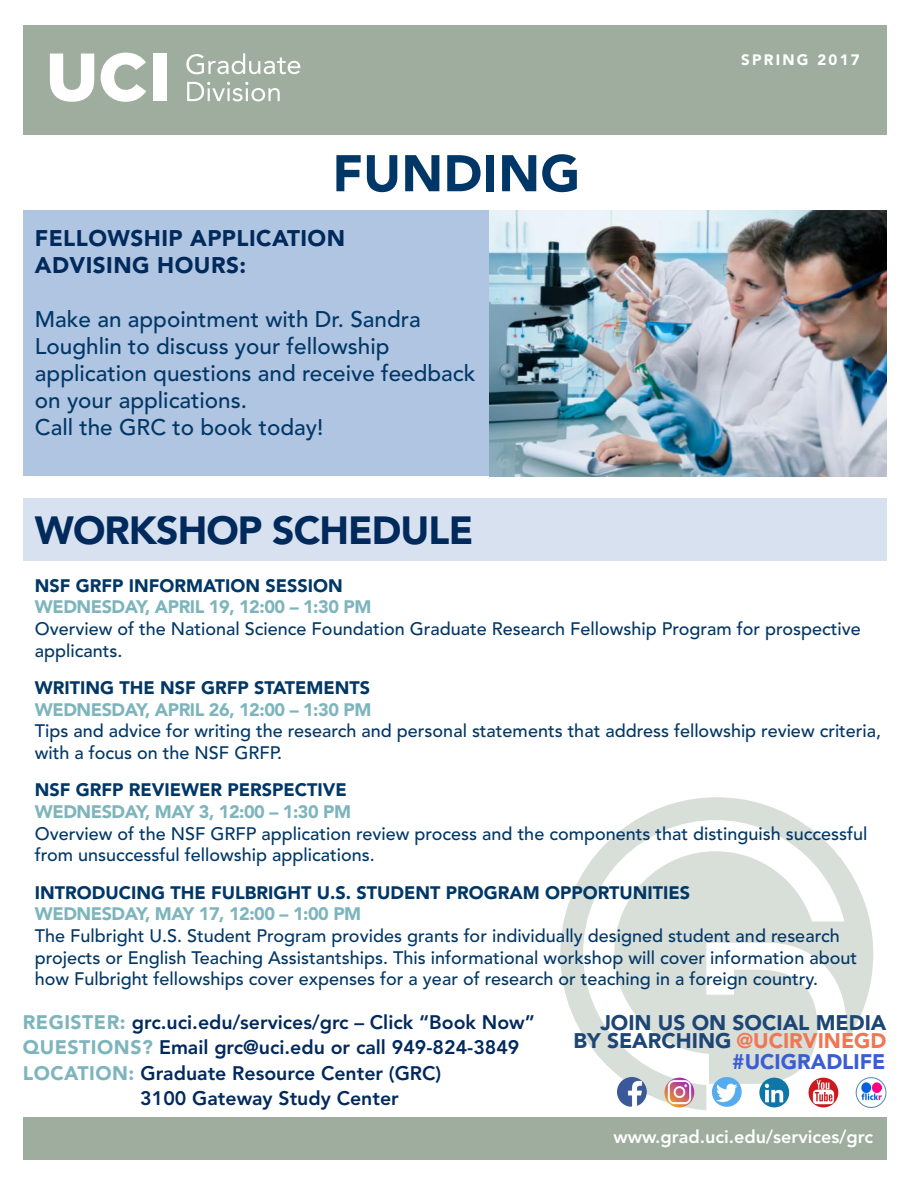
<style>
.page{position:relative;width:918px;height:1188px;background:#fff}
.page>*{position:absolute;margin:0;border:0;box-sizing:border-box;transform-origin:0 0}
.t1{font:900 51px "Avenir LT Std";letter-spacing:.01em;color:#013767}
.t2{font:900 39px "Avenir LT Std";letter-spacing:-.025em;color:#00295c}
.BODY{font:500 22.5px/27px "Avenir LT Std";color:#013767}
.t3{font:900 22.5px "Avenir LT Std";letter-spacing:.02em;color:#00295c}
.t4{font:900 21px "Avenir LT Std";color:#1d4675}
.t5{font:900 21px "Avenir LT Std";color:#3a5dd3}
.t6{font:800 19.5px/25.5px "Avenir LT Std";color:#00295c}
.BODY-2{font:500 18px/21.6px "Avenir LT Std";color:#013767}
.BODY-3{font:900 18px "Avenir LT Std";color:#013767}
.BODY-4{font:900 18px "Avenir LT Std";letter-spacing:-.025em;color:#7eb5bd}
.t7{font:800 18px "Avenir LT Std";color:#fff}
.t8{font:900 15px "Avenir LT Std";letter-spacing:.15em;color:#fff}
.s1{font-weight:900;color:#7eb5bd}
.s2{color:#ef7756}
</style>
<div class="page">
<div style="left:23px;top:26px;width:864px;height:109px;background:#9ead9e"></div>
<div style="left:23px;top:498px;width:864px;height:63px;background:#d7e1f0"></div>
<div style="left:23px;top:1117px;width:864px;height:43px;background:#9ead9e"></div>
<svg style="left:50px;top:54px;width:44px;height:48px"></svg>
<svg style="left:101px;top:53px;width:45px;height:49px"></svg>
<div style="left:154px;top:54px;width:13px;height:47px;background:#fff"></div>
<svg style="left:186px;top:53px;width:114px;height:21px"></svg>
<svg style="left:187px;top:82px;width:93px;height:19px"></svg>
<div style="left:23px;top:211px;width:466px;height:265px;background:#b0c5e1"></div>
<svg style="left:560px;top:797px;width:313px;height:313px;fill:#d8ded8"></svg>
<img style="left:664px;top:1078px;width:30px;height:29px">
<img style="left:616px;top:1077px;width:31px;height:30px">
<img style="left:758px;top:1078px;width:33px;height:31px">
<img style="left:712px;top:1077px;width:30px;height:31px">
<img style="left:809px;top:1078px;width:29px;height:30px">
<svg style="left:854px;top:1076px;width:33px;height:33px"></svg>
<img style="left:489px;top:211px;width:398px;height:265px">
<p class="t1" style="left:332px;top:143px;width:249px">FUNDING</p>
<p class="t3" style="left:35px;top:225px;width:312px">FELLOWSHIP APPLICATION</p>
<p class="t3" style="left:35px;top:252px;width:213px">ADVISING HOURS:</p>
<p class="BODY" style="left:35px;top:307px;width:442px">Make an appointment with Dr. Sandra Loughlin to discuss your fellowship application questions and receive feedback on your applications.<br>Call the GRC to book today!</p>
<p class="t2" style="left:35px;top:507px;width:440px">WORKSHOP SCHEDULE</p>
<p class="t8" style="left:741px;top:51px;width:120px">SPRING 2017</p>
<p class="BODY-3" style="left:35px;top:575px;width:309px">NSF GRFP INFORMATION SESSION</p>
<p class="BODY-4" style="left:35px;top:596px;width:338px">WEDNESDAY, APRIL 19, 12:00 – 1:30 PM</p>
<p class="BODY-2" style="left:35px;top:618px;width:827px">Overview of the National Science Foundation Graduate Research Fellowship Program for prospective applicants.</p>
<p class="BODY-3" style="left:35px;top:677px;width:337px">WRITING THE NSF GRFP STATEMENTS</p>
<p class="BODY-4" style="left:35px;top:699px;width:338px">WEDNESDAY, APRIL 26, 12:00 – 1:30 PM</p>
<p class="BODY-2" style="left:35px;top:721px;width:848px">Tips and advice for writing the research and personal statements that address fellowship review criteria, with a focus on the NSF GRFP.</p>
<p class="BODY-3" style="left:35px;top:779px;width:314px">NSF GRFP REVIEWER PERSPECTIVE</p>
<p class="BODY-2" style="left:35px;top:801px;width:834px"><span class="s1">WEDNESDAY, MAY 3, 12:00 – 1:30 PM<br></span>Overview of the NSF GRFP application review process and the components that distinguish successful from unsuccessful fellowship applications.</p>
<p class="BODY-3" style="left:35px;top:882px;width:657px">INTRODUCING THE FULBRIGHT U.S. STUDENT PROGRAM OPPORTUNITIES</p>
<p class="BODY-4" style="left:35px;top:903px;width:328px">WEDNESDAY, MAY 17, 12:00 – 1:00 PM</p>
<p class="BODY-2" style="left:35px;top:925px;width:824px">The Fulbright U.S. Student Program provides grants for individually designed student and research projects or English Teaching Assistantships. This informational workshop will cover information about how Fulbright fellowships cover expenses for a year of research or teaching in a foreign country.</p>
<p class="t4" style="left:600px;top:1010px;width:288px">JOIN US ON SOCIAL MEDIA</p>
<p class="t4" style="left:574px;top:1028px;width:314px">BY SEARCHING <span class="s2">@UCIRVINEGD</span></p>
<p class="t5" style="left:732px;top:1049px;width:155px">#UCIGRADLIFE</p>
<p class="t6" style="left:23px;top:1009px;width:514px"><span class="s1">REGISTER:</span> grc.uci.edu/services/grc – Click “Book Now”</p>
<p class="t6" style="left:23px;top:1035px;width:498px"><span class="s1">QUESTIONS?</span> Email grc@uci.edu or call 949-824-3849</p>
<p class="t6" style="left:140px;top:1060px;width:303px;text-indent:-117px"><span class="s1">LOCATION:</span> Graduate Resource Center (GRC)<br>3100 Gateway Study Center</p>
<p class="t7" style="left:614px;top:1126px;width:261px">www.grad.uci.edu/services/grc</p>
</div>
